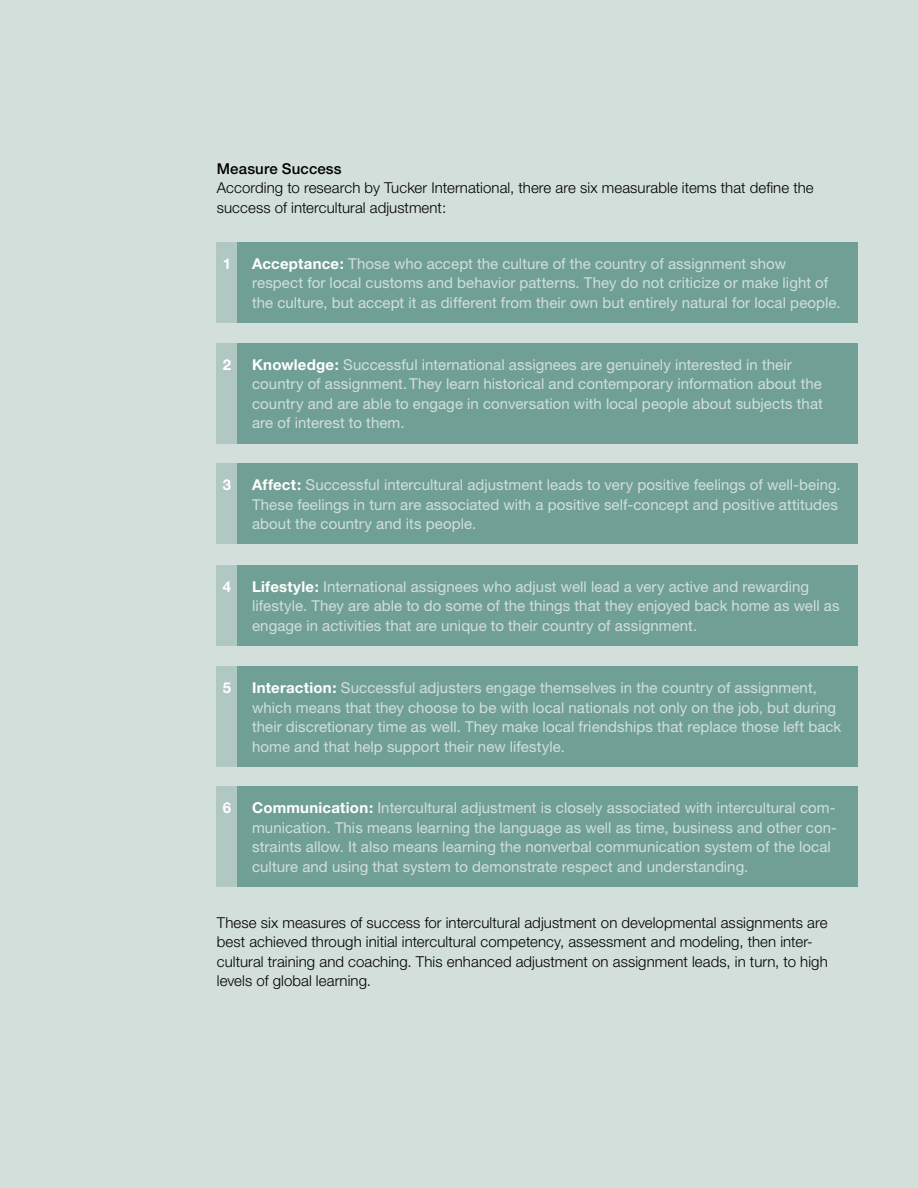
<style>
.page{position:relative;width:918px;height:1188px;background:#d2dfdb}
.page>*{position:absolute;margin:0;border:0;box-sizing:border-box;transform-origin:0 0}
.t1{font:15px/19.5px "Helvetica Neue";letter-spacing:.005em;color:#d2dfdb}
.t2{font:300 15px/19.5px "Helvetica Neue";letter-spacing:.005em;color:#000}
.t3{font:500 15px "Helvetica Neue";letter-spacing:.01em;color:#000}
.t4{font:700 15px "Helvetica Neue";color:#fff}
.s1{font-weight:700;color:#fff}
</style>
<div class="page">
<div style="left:237px;top:242px;width:620px;height:81px;background:#70a095"></div>
<div style="left:237px;top:343px;width:620px;height:100px;background:#70a095"></div>
<div style="left:237px;top:463px;width:620px;height:81px;background:#70a095"></div>
<div style="left:237px;top:565px;width:620px;height:81px;background:#70a095"></div>
<div style="left:237px;top:666px;width:620px;height:100px;background:#70a095"></div>
<div style="left:237px;top:786px;width:620px;height:101px;background:#70a095"></div>
<div style="left:217px;top:242px;width:20px;height:81px;background:#b0c8c1"></div>
<div style="left:217px;top:343px;width:20px;height:100px;background:#b0c8c1"></div>
<div style="left:217px;top:463px;width:20px;height:81px;background:#b0c8c1"></div>
<div style="left:217px;top:565px;width:20px;height:81px;background:#b0c8c1"></div>
<div style="left:217px;top:666px;width:20px;height:100px;background:#b0c8c1"></div>
<div style="left:217px;top:786px;width:20px;height:101px;background:#b0c8c1"></div>
<p class="t3" style="left:217px;top:159px;width:126px">Measure Success</p>
<p class="t2" style="left:217px;top:178px;width:598px">According to research by Tucker International, there are six measurable items that define the success of intercultural adjustment:</p>
<p class="t4" style="left:223px;top:254px;width:10px">1</p>
<p class="t1" style="left:252px;top:254px;width:590px"><span class="s1">Acceptance:</span> Those who accept the culture of the country of assignment show respect for local customs and behavior patterns. They do not criticize or make light of the culture, but accept it as different from their own but entirely natural for local people.</p>
<p class="t4" style="left:223px;top:355px;width:10px">2</p>
<p class="t1" style="left:252px;top:355px;width:572px"><span class="s1">Knowledge:</span> Successful international assignees are genuinely interested in their country of assignment. They learn historical and contemporary information about the country and are able to engage in conversation with local people about subjects that are of interest to them.</p>
<p class="t4" style="left:223px;top:475px;width:10px">3</p>
<p class="t1" style="left:252px;top:475px;width:590px"><span class="s1">Affect:</span> Successful intercultural adjustment leads to very positive feelings of well-being.<br>These feelings in turn are associated with a positive self-concept and positive attitudes about the country and its people.</p>
<p class="t4" style="left:223px;top:577px;width:10px">4</p>
<p class="t1" style="left:252px;top:577px;width:589px"><span class="s1">Lifestyle:</span> International assignees who adjust well lead a very active and rewarding lifestyle. They are able to do some of the things that they enjoyed back home as well as engage in activities that are unique to their country of assignment.</p>
<p class="t4" style="left:223px;top:678px;width:10px">5</p>
<p class="t1" style="left:252px;top:678px;width:591px"><span class="s1">Interaction:</span> Successful adjusters engage themselves in the country of assignment, which means that they choose to be with local nationals not only on the job, but during their discretionary time as well. They make local friendships that replace those left back home and that help support their new lifestyle.</p>
<p class="t4" style="left:223px;top:798px;width:10px">6</p>
<p class="t1" style="left:252px;top:798px;width:587px"><span class="s1">Communication:</span> Intercultural adjustment is closely associated with intercultural com&shy;munication. This means learning the language as well as time, business and other con&shy;straints allow. It also means learning the nonverbal communication system of the local culture and using that system to demonstrate respect and understanding.</p>
<p class="t2" style="left:217px;top:912px;width:612px">These six measures of success for intercultural adjustment on developmental assignments are best achieved through initial intercultural competency, assessment and modeling, then inter&shy;cultural training and coaching. This enhanced adjustment on assignment leads, in turn, to high levels of global learning.</p>
</div>
